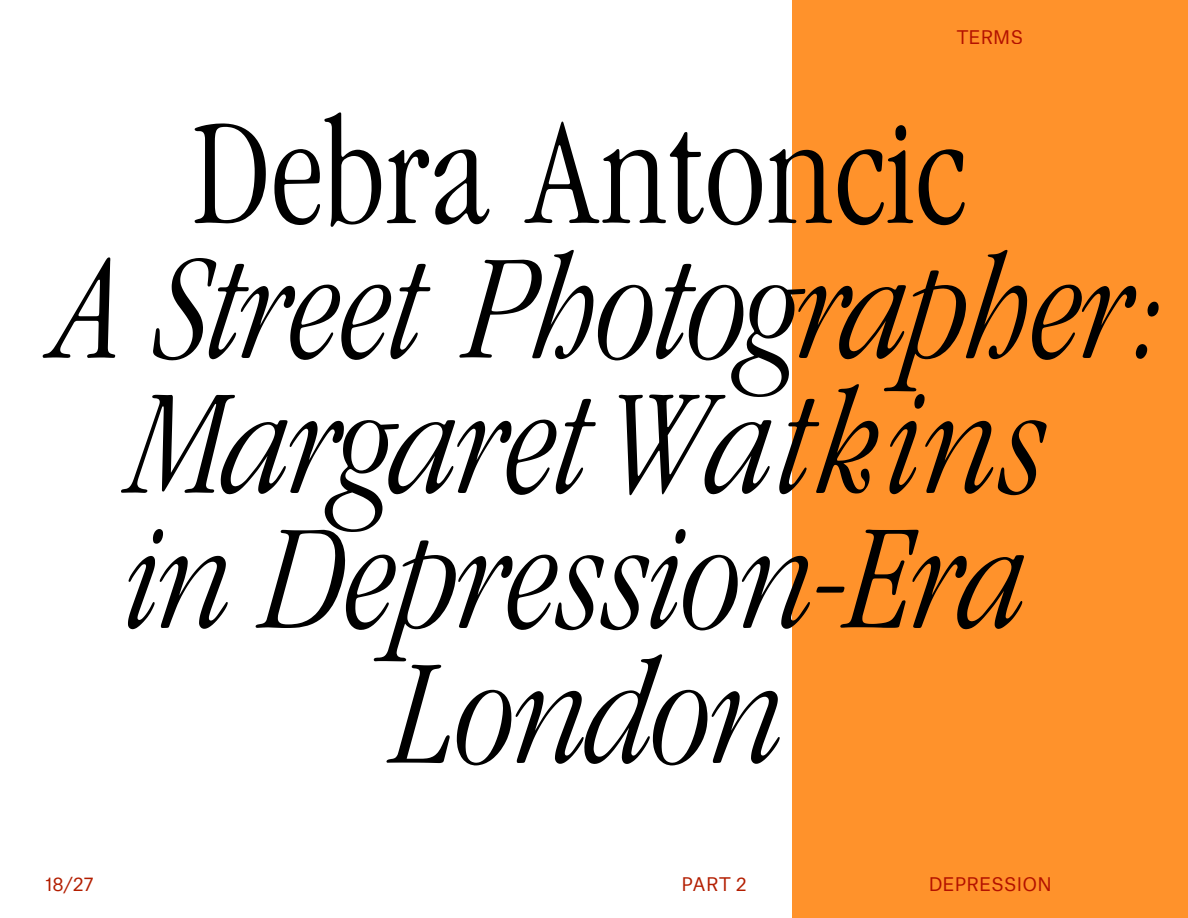
<style>
.page{position:relative;width:1188px;height:918px;background:#fff}
.page>*{position:absolute;margin:0;border:0;box-sizing:border-box;transform-origin:0 0}
.t1{font:italic 300 condensed 135px/135px "GA13";letter-spacing:.01em;color:#000;text-align:center}
.t2{font:300 condensed 135px "GA13";letter-spacing:.02em;color:#000}
.t3{font:18px "Atlas Grotesk";letter-spacing:.01em;color:#b31e00}
</style>
<div class="page">
<div style="left:792px;top:0;width:396px;height:918px;background:#ff922b"></div>
<p class="t3" style="left:957px;top:22px;width:68px">TERMS</p>
<p class="t2" style="left:194px;top:94px;width:771px">Debra Antoncic</p>
<p class="t1" style="left:44px;top:246px;width:1110px">A Street Photographer:<br>Margaret Watkins<br>in Depression-Era<br>London</p>
<p class="t3" style="left:45px;top:870px;width:50px">18/27</p>
<p class="t3" style="left:682px;top:870px;width:67px">PART 2</p>
<p class="t3" style="left:928px;top:870px;width:125px">DEPRESSION</p>
</div>
